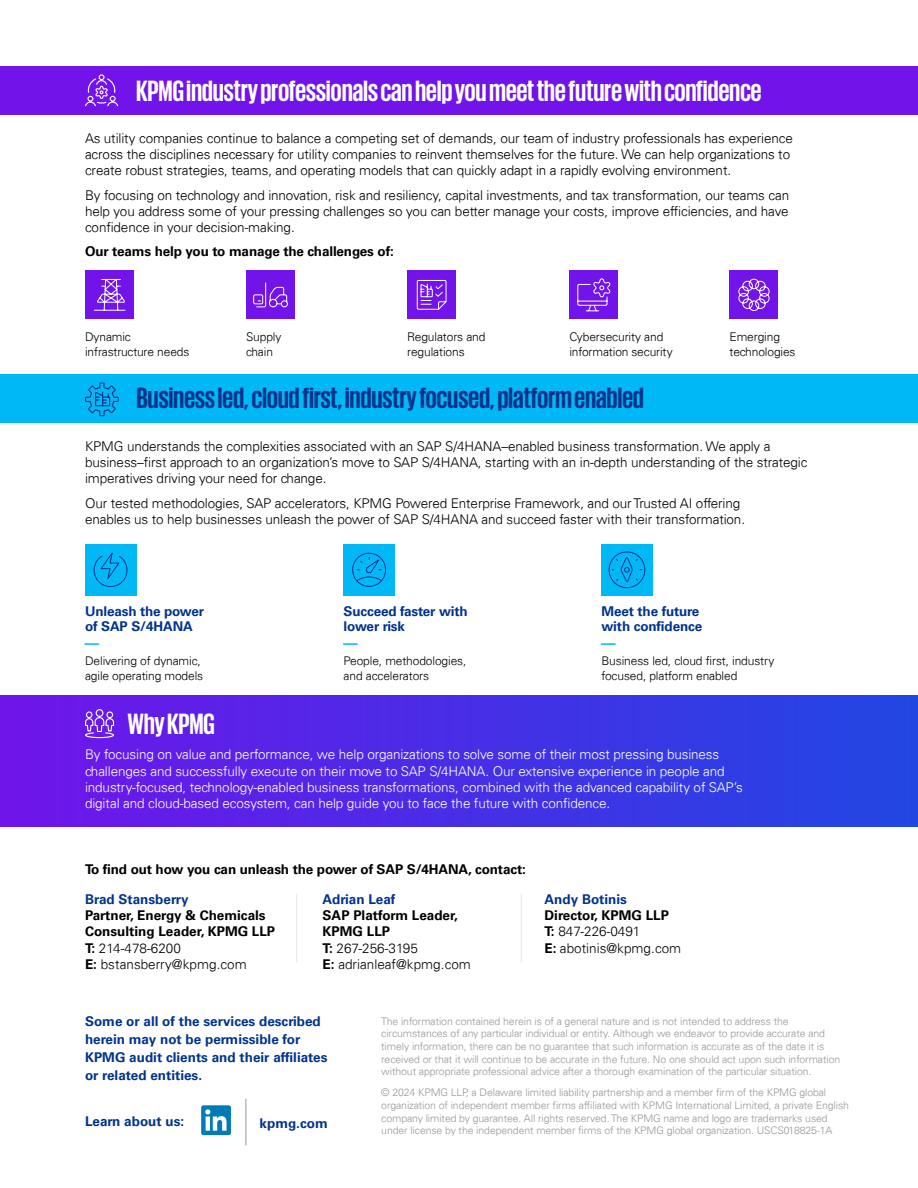
<style>
.page{position:relative;width:918px;height:1188px;background:#fff}
.page>*{position:absolute;margin:0;border:0;box-sizing:border-box;transform-origin:0 0}
.t1{font:700 30px "KPMG";letter-spacing:-.01em;color:#fff}
.t2{font:700 30px "KPMG";letter-spacing:-.01em;color:#00338d}
.t3{font:300 13.5px/16.2px "Univers 45";letter-spacing:-.01em;color:#000}
.t4{font:300 13.5px/16.2px "Univers 45";letter-spacing:-.01em;color:#fff}
.t5{font:700 13.5px/15px "Univers 65";color:#00338d}
.t6{font:700 13.5px/16.2px "Univers 65";letter-spacing:-.01em;color:#000}
.t7{font:300 12px/14.4px "Univers 45";letter-spacing:-.01em;color:#000}
.t8{font:300 10.5px/12.6px "Univers 45";letter-spacing:-.01em;color:#989898}
.s1{font-family:"Univers 65";font-weight:700}
</style>
<div class="page">
<div style="left:0;top:374px;width:918px;height:49px;background:#00b8f5"></div>
<svg style="left:85px;top:382px;width:34px;height:35px"></svg>
<svg style="left:85px;top:643px;width:14px;height:2px"></svg>
<svg style="left:344px;top:643px;width:13px;height:2px"></svg>
<svg style="left:601px;top:643px;width:14px;height:2px"></svg>
<div style="left:85px;top:544px;width:51px;height:51px;background:#00b8f5"></div>
<div style="left:344px;top:544px;width:51px;height:51px;background:#00b8f5"></div>
<div style="left:601px;top:544px;width:51px;height:51px;background:#00b8f5"></div>
<div style="left:0;top:66px;width:918px;height:49px;background:#7213ea"></div>
<svg style="left:85px;top:74px;width:33px;height:33px"></svg>
<div style="left:85px;top:270px;width:49px;height:49px;background:#7213ea"></div>
<div style="left:246px;top:270px;width:49px;height:49px;background:#7213ea"></div>
<div style="left:407px;top:270px;width:49px;height:49px;background:#7213ea"></div>
<div style="left:569px;top:270px;width:49px;height:49px;background:#7213ea"></div>
<div style="left:730px;top:270px;width:48px;height:49px;background:#7213ea"></div>
<div style="left:0;top:696px;width:918px;height:131px;background:linear-gradient(to right,#7014ea,#2147e2)"></div>
<svg style="left:84px;top:709px;width:31px;height:30px"></svg>
<hr style="left:296px;top:894px;width:1px;height:68px;background:#e5e5e5">
<hr style="left:521px;top:894px;width:1px;height:68px;background:#e5e5e5">
<div style="left:201px;top:1105px;width:30px;height:30px;background:#007bb6;border-radius:2px"></div>
<svg style="left:205px;top:1109px;width:22px;height:22px"></svg>
<hr style="left:246px;top:1099px;width:1px;height:46px;background:#989898">
<svg style="left:94px;top:279px;width:32px;height:32px"></svg>
<svg style="left:253px;top:282px;width:35px;height:26px"></svg>
<svg style="left:417px;top:280px;width:30px;height:30px"></svg>
<svg style="left:577px;top:278px;width:34px;height:34px"></svg>
<svg style="left:738px;top:278px;width:32px;height:33px"></svg>
<svg style="left:93px;top:552px;width:35px;height:35px"></svg>
<svg style="left:352px;top:553px;width:34px;height:34px"></svg>
<svg style="left:608px;top:551px;width:38px;height:38px"></svg>
<h1 class="t1" style="left:136px;top:75px;width:627px">KPMG industry professionals can help you meet the future with confidence</h1>
<p class="t3" style="left:85px;top:130px;width:709px">As utility companies continue to balance a competing set of demands, our team of industry professionals has experience across the disciplines necessary for utility companies to reinvent themselves for the future. We can help organizations to create robust strategies, teams, and operating models that can quickly adapt in a rapidly evolving environment.</p>
<p class="t3" style="left:85px;top:187px;width:706px;text-align:justify">By focusing on technology and innovation, risk and resiliency, capital investments, and tax transformation, our teams can help you address some of your pressing challenges so you can better manage your costs, improve efficiencies, and have confidence in your decision-making.</p>
<p class="t6" style="left:85px;top:243px;width:310px">Our teams help you to manage the challenges of:</p>
<p class="t7" style="left:85px;top:330px;width:106px">Dynamic infrastructure needs</p>
<p class="t7" style="left:246px;top:330px;width:37px">Supply chain</p>
<p class="t7" style="left:407px;top:330px;width:80px">Regulators and regulations</p>
<p class="t7" style="left:569px;top:330px;width:105px">Cybersecurity and information security</p>
<p class="t7" style="left:730px;top:330px;width:68px">Emerging technologies</p>
<h1 class="t2" style="left:136px;top:383px;width:509px">Business led, cloud first, industry focused, platform enabled</h1>
<p class="t3" style="left:85px;top:438px;width:724px">KPMG understands the complexities associated with an SAP S/4HANA–enabled business transformation. We apply a business–first approach to an organization’s move to SAP S/4HANA, starting with an in-depth understanding of the strategic imperatives driving your need for change.</p>
<p class="t3" style="left:85px;top:495px;width:662px">Our tested methodologies, SAP accelerators, KPMG Powered Enterprise Framework, and our Trusted AI offering enables us to help businesses unleash the power of SAP S/4HANA and succeed faster with their transformation.</p>
<p class="t5" style="left:85px;top:604px;width:121px">Unleash the power of SAP S/4HANA</p>
<p class="t7" style="left:85px;top:653px;width:120px;line-height:15px">Delivering of dynamic, agile operating models</p>
<h1 class="t1" style="left:128px;top:709px;width:89px">Why KPMG</h1>
<p class="t5" style="left:344px;top:604px;width:126px">Succeed faster with lower risk</p>
<p class="t7" style="left:344px;top:653px;width:124px;line-height:15px">People, methodologies, and accelerators</p>
<p class="t5" style="left:601px;top:604px;width:102px">Meet the future with confidence</p>
<p class="t7" style="left:601px;top:653px;width:175px;line-height:15px">Business led, cloud first, industry focused, platform enabled</p>
<p class="t4" style="left:85px;top:747px;width:659px">By focusing on value and performance, we help organizations to solve some of their most pressing business challenges and successfully execute on their move to SAP S/4HANA. Our extensive experience in people and industry-focused, technology-enabled business transformations, combined with the advanced capability of SAP’s digital and cloud-based ecosystem, can help guide you to face the future with confidence.</p>
<p class="t6" style="left:85px;top:861px;width:442px">To find out how you can unleash the power of SAP S/4HANA, contact:</p>
<p class="t5" style="left:85px;top:892px;width:105px">Brad Stansberry</p>
<p class="t6" style="left:85px;top:907px;width:192px">Partner, Energy &amp; Chemicals<br>Consulting Leader, KPMG LLP</p>
<p class="t3" style="left:85px;top:940px;width:163px"><span class="s1">T:</span> 214-478-6200<br><span class="s1">E:</span> bstansberry@kpmg.com</p>
<p class="t5" style="left:323px;top:892px;width:74px">Adrian Leaf</p>
<p class="t6" style="left:323px;top:907px;width:137px">SAP Platform Leader,<br>KPMG LLP</p>
<p class="t3" style="left:323px;top:940px;width:150px"><span class="s1">T:</span> 267-256-3195<br><span class="s1">E:</span> adrianleaf@kpmg.com</p>
<p class="t5" style="left:545px;top:892px;width:84px">Andy Botinis</p>
<p class="t6" style="left:545px;top:907px;width:126px">Director, KPMG LLP</p>
<p class="t3" style="left:545px;top:924px;width:138px"><span class="s1">T:</span> 847-226-0491<br><span class="s1">E:</span> abotinis@kpmg.com</p>
<p class="t5" style="left:85px;top:1012px;width:244px;line-height:18px">Some or all of the services described herein may not be permissible for<br>KPMG audit clients and their affiliates or related entities.</p>
<p class="t8" style="left:381px;top:1015px;width:460px">The information contained herein is of a general nature and is not intended to address the circumstances of any particular individual or entity. Although we endeavor to provide accurate and timely information, there can be no guarantee that such information is accurate as of the date it is received or that it will continue to be accurate in the future. No one should act upon such information without appropriate professional advice after a thorough examination of the particular situation.</p>
<p class="t8" style="left:381px;top:1086px;width:469px">© 2024 KPMG LLP, a Delaware limited liability partnership and a member firm of the KPMG global organization of independent member firms affiliated with KPMG International Limited, a private English company limited by guarantee. All rights reserved. The KPMG name and logo are trademarks used under license by the independent member firms of the KPMG global organization. USCS018825-1A</p>
<p class="t5" style="left:85px;top:1114px;width:101px">Learn about us:</p>
<p class="t5" style="left:260px;top:1115px;width:70px">kpmg.com</p>
</div>
